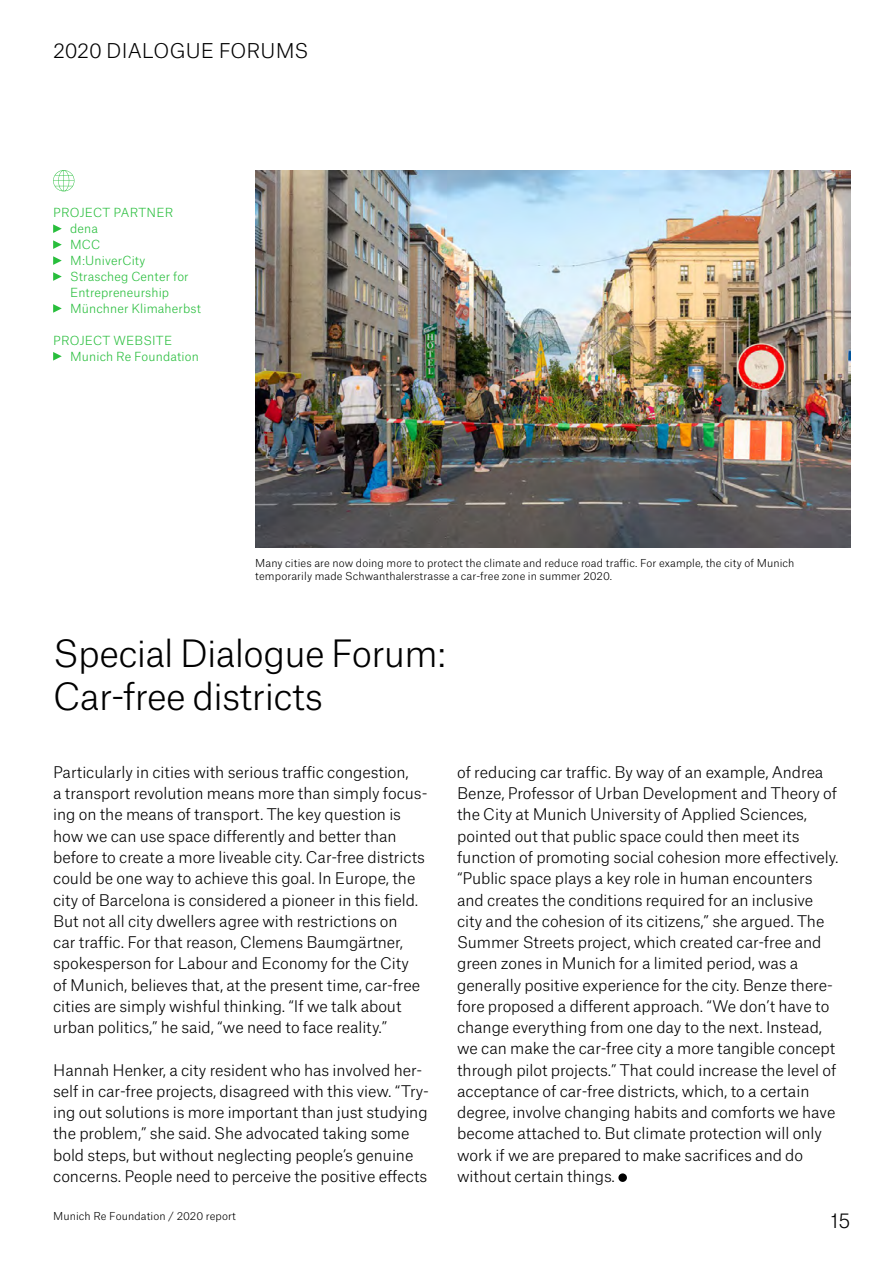
<style>
.page{position:relative;width:893px;height:1263px;background:#fff}
.page>*{position:absolute;margin:0;border:0;box-sizing:border-box;transform-origin:0 0}
.MRS_24_10mm{font:300 36px/42.5px "Munich Re";letter-spacing:-.02em;color:#000}
.MRS_13_6_25mm{font:300 19.5px "Munich Re";letter-spacing:.01em;color:#000}
.MRS_10_25_5mm{font:300 15.3px/21.3px "Munich Re";letter-spacing:-.005em;color:#000}
.MRS_8_3_75mm_Hyperli{font:300 12px/15.9px "Munich Re";letter-spacing:.01em;color:#28be3c}
.MRS_8_3_75mm{font:300 12px "Munich Re";letter-spacing:.02em;color:#28be3c}
.MRS_7_3_125mm{font:300 10.5px/13.4px "Munich Re";letter-spacing:.01em;color:#000}
</style>
<div class="page">
<img style="left:255px;top:170px;width:595px;height:377px">
<div style="left:618px;top:1173px;width:9px;height:9px;background:#000;border-radius:50%"></div>
<svg style="left:53px;top:224px;width:9px;height:9px"></svg>
<svg style="left:53px;top:240px;width:9px;height:9px"></svg>
<svg style="left:53px;top:256px;width:9px;height:9px"></svg>
<svg style="left:53px;top:272px;width:9px;height:9px"></svg>
<svg style="left:53px;top:304px;width:9px;height:9px"></svg>
<svg style="left:53px;top:352px;width:9px;height:9px"></svg>
<svg style="left:53px;top:170px;width:21px;height:21px"></svg>
<p class="MRS_13_6_25mm" style="left:53px;top:36px;width:257px">2020 DIALOGUE FORUMS</p>
<p class="MRS_8_3_75mm" style="left:53px;top:203px;width:122px">PROJECT PARTNER</p>
<p class="MRS_8_3_75mm_Hyperli" style="left:70px;top:219px;width:29px">dena</p>
<p class="MRS_8_3_75mm_Hyperli" style="left:70px;top:235px;width:32px">MCC</p>
<p class="MRS_8_3_75mm_Hyperli" style="left:70px;top:251px;width:77px">M:UniverCity</p>
<p class="MRS_8_3_75mm_Hyperli" style="left:70px;top:267px;width:120px">Strascheg Center for<br>Entrepreneurship</p>
<p class="MRS_8_3_75mm_Hyperli" style="left:70px;top:299px;width:132px">Münchner Klimaherbst</p>
<p class="MRS_8_3_75mm" style="left:53px;top:331px;width:120px">PROJECT WEBSITE</p>
<p class="MRS_8_3_75mm_Hyperli" style="left:70px;top:347px;width:130px">Munich Re Foundation</p>
<p class="MRS_7_3_125mm" style="left:255px;top:555px;width:541px">Many cities are now doing more to protect the climate and reduce road traffic. For example, the city of Munich temporarily made Schwanthalerstrasse a car-free zone in summer 2020.</p>
<p class="MRS_24_10mm" style="left:53px;top:629px;width:395px">Special Dialogue Forum:<br>Car-free districts</p>
<p class="MRS_10_25_5mm" style="left:53px;top:760px;width:376px">Particularly in cities with serious traffic congestion,<br>a transport revolution means more than simply focus&shy;ing on the means of transport. The key question is how we can use space differently and better than before to create a more liveable city. Car-free districts could be one way to achieve this goal. In Europe, the city of Barcelona is considered a pioneer in this field.<br>But not all city dwellers agree with restrictions on<br>car traffic. For that reason, Clemens Baumgärtner, spokesperson for Labour and Economy for the City<br>of Munich, believes that, at the present time, car-free cities are simply wishful thinking. “If we talk about urban politics,” he said, “we need to face reality.”</p>
<p class="MRS_10_25_5mm" style="left:53px;top:1058px;width:377px">Hannah Henker, a city resident who has involved her&shy;self in car-free projects, disagreed with this view. “Try&shy;ing out solutions is more important than just studying the problem,” she said. She advocated taking some bold steps, but without neglecting people’s genuine concerns. People need to perceive the positive effects</p>
<p class="MRS_10_25_5mm" style="left:457px;top:760px;width:383px">of reducing car traffic. By way of an example, Andrea Benze, Professor of Urban Development and Theory of the City at Munich University of Applied Sciences, pointed out that public space could then meet its function of promoting social cohesion more effectively. “Public space plays a key role in human encounters and creates the conditions required for an inclusive city and the cohesion of its citizens,” she argued. The Summer Streets project, which created car-free and green zones in Munich for a limited period, was a generally positive experience for the city. Benze there&shy;fore proposed a different approach. “We don’t have to change everything from one day to the next. Instead, we can make the car-free city a more tangible concept through pilot projects.” That could increase the level of acceptance of car-free districts, which, to a certain degree, involve changing habits and comforts we have become attached to. But climate protection will only work if we are prepared to make sacrifices and do without certain things.</p>
<p class="MRS_7_3_125mm" style="left:53px;top:1209px;width:184px">Munich Re Foundation / 2020 report</p>
<p class="MRS_13_6_25mm" style="left:830px;top:1205px;width:22px">15</p>
</div>
